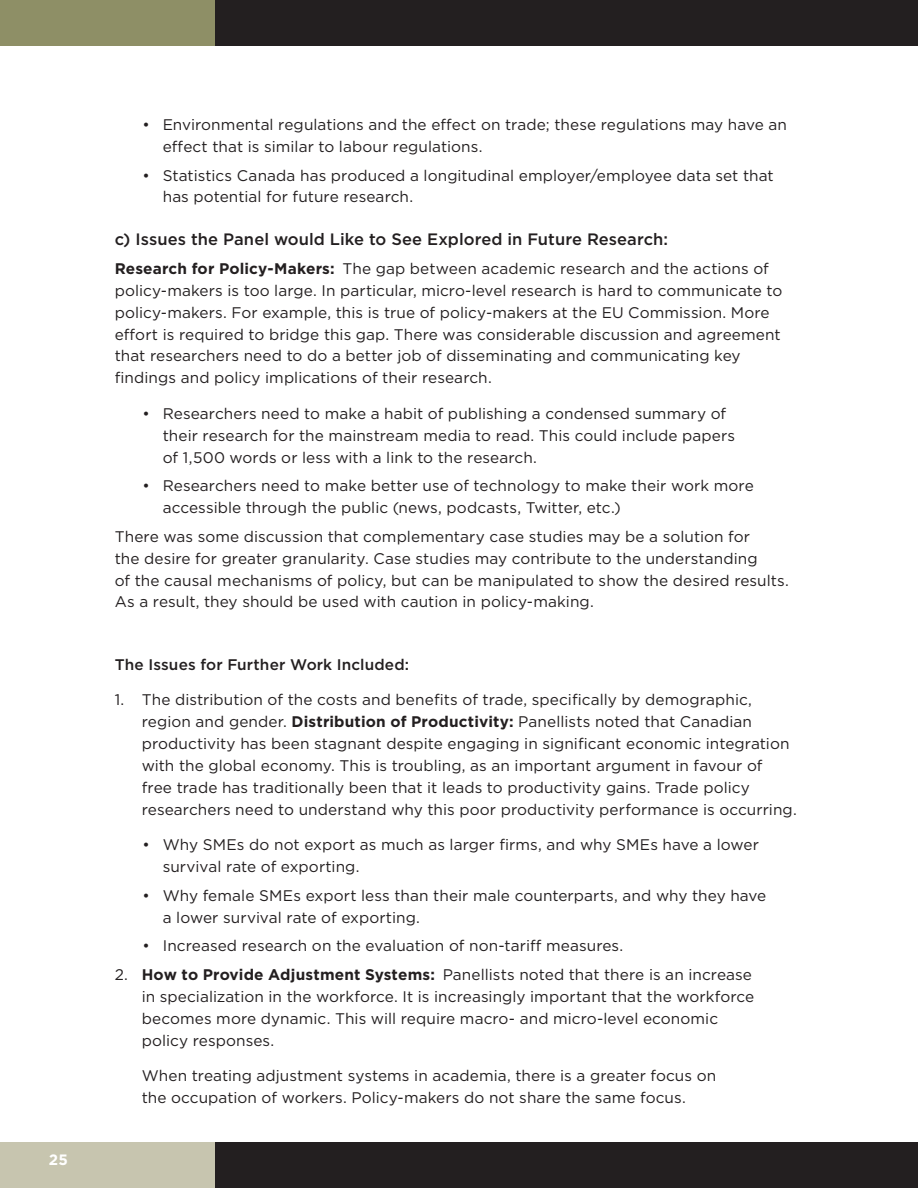
<style>
.page{position:relative;width:918px;height:1188px;background:#fff}
.page>*{position:absolute;margin:0;border:0;box-sizing:border-box;transform-origin:0 0}
.Heading_3{font:500 16.5px "Gotham";letter-spacing:.005em;color:#231f20}
.Body{font:15.3px/21.9px "Gotham";letter-spacing:.005em;color:#231f20}
.Body_-_Indent{font:15.3px/21.9px "Gotham";letter-spacing:.005em;color:#231f20}
.Heading_2__indent{font:500 15.3px "Gotham";letter-spacing:.01em;color:#231f20}
.t1{font:700 15px "Gotham";color:#fff}
.s1{font-weight:700}
</style>
<div class="page">
<div style="left:0;top:1143px;width:215px;height:45px;background:#c7c5af"></div>
<div style="left:0;top:0;width:215px;height:45px;background:#8e8f66"></div>
<div style="left:215px;top:1143px;width:703px;height:45px;background:#231f20"></div>
<div style="left:215px;top:0;width:703px;height:45px;background:#231f20"></div>
<p class="t1" style="left:49px;top:1150px;width:20px">25</p>
<p class="Body" style="left:163px;top:113px;width:626px;text-indent:-20px">• Environmental regulations and the effect on trade; these regulations may have an effect that is similar to labour regulations.</p>
<p class="Body" style="left:163px;top:164px;width:613px;text-indent:-20px">• Statistics Canada has produced a longitudinal employer/employee data set that has potential for future research.</p>
<p class="Heading_3" style="left:115px;top:229px;width:555px">c) Issues the Panel would Like to See Explored in Future Research:</p>
<p class="Body" style="left:115px;top:257px;width:669px"><span class="s1">Research for Policy-Makers:</span> The gap between academic research and the actions of policy-makers is too large. In particular, micro-level research is hard to communicate to policy-makers. For example, this is true of policy-makers at the EU Commission. More effort is required to bridge this gap. There was considerable discussion and agreement that researchers need to do a better job of disseminating and communicating key findings and policy implications of their research.</p>
<p class="Body" style="left:163px;top:402px;width:574px;text-indent:-20px">• Researchers need to make a habit of publishing a condensed summary of their research for the mainstream media to read. This could include papers of 1,500 words or less with a link to the research.</p>
<p class="Body" style="left:163px;top:475px;width:593px;text-indent:-20px">• Researchers need to make better use of technology to make their work more accessible through the public (news, podcasts, Twitter, etc.)</p>
<p class="Body" style="left:115px;top:525px;width:676px">There was some discussion that complementary case studies may be a solution for<br>the desire for greater granularity. Case studies may contribute to the understanding<br>of the causal mechanisms of policy, but can be manipulated to show the desired results.<br>As a result, they should be used with caution in policy-making.</p>
<p class="Heading_2__indent" style="left:115px;top:654px;width:296px">The Issues for Further Work Included:</p>
<p class="Body" style="left:142px;top:689px;width:657px;text-indent:-27px">1. The distribution of the costs and benefits of trade, specifically by demographic, region and gender. <span class="s1">Distribution of Productivity:</span> Panellists noted that Canadian productivity has been stagnant despite engaging in significant economic integration with the global economy. This is troubling, as an important argument in favour of<br>free trade has traditionally been that it leads to productivity gains. Trade policy researchers need to understand why this poor productivity performance is occurring.</p>
<p class="Body" style="left:163px;top:833px;width:598px;text-indent:-20px">• Why SMEs do not export as much as larger firms, and why SMEs have a lower survival rate of exporting.</p>
<p class="Body" style="left:163px;top:884px;width:605px;text-indent:-20px">• Why female SMEs export less than their male counterparts, and why they have a lower survival rate of exporting.</p>
<p class="Body" style="left:142px;top:935px;width:482px">• Increased research on the evaluation of non-tariff measures.</p>
<p class="Body" style="left:142px;top:963px;width:614px;text-indent:-27px">2. <span class="s1">How to Provide Adjustment Systems:</span> Panellists noted that there is an increase in specialization in the workforce. It is increasingly important that the workforce becomes more dynamic. This will require macro- and micro-level economic policy responses.</p>
<p class="Body_-_Indent" style="left:142px;top:1064px;width:576px">When treating adjustment systems in academia, there is a greater focus on the occupation of workers. Policy-makers do not share the same focus.</p>
</div>
